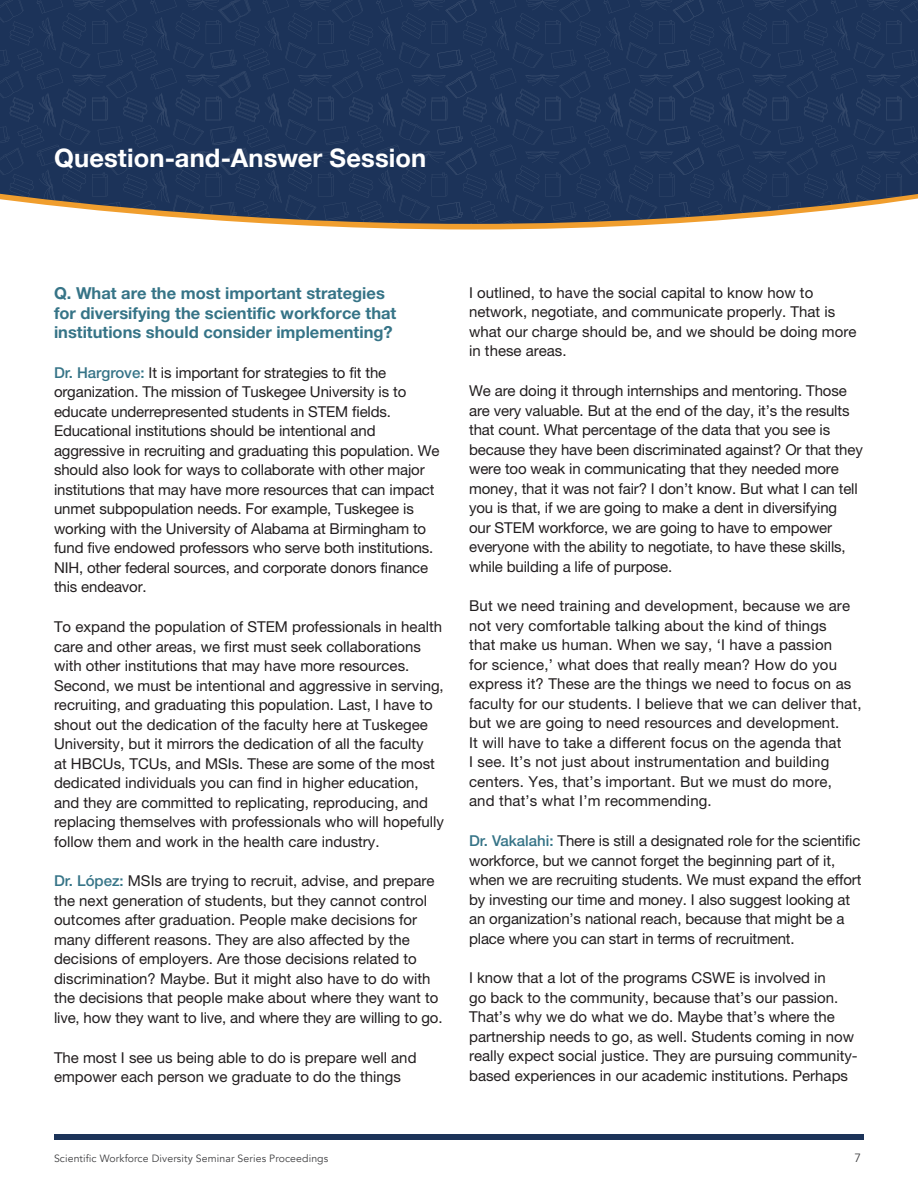
<style>
.page{position:relative;width:918px;height:1188px;background:#fff}
.page>*{position:absolute;margin:0;border:0;box-sizing:border-box;transform-origin:0 0}
.t1{font:700 25.5px "Helvetica Neue";letter-spacing:.005em;color:#fff}
.t2{font:700 16.5px/19.5px "Helvetica Neue LT Pro";color:#367487}
.t3{font:15px/19.5px "Helvetica Neue LT Pro";color:#221e1f}
.t4{font:12px "Avenir";color:#404042}
.t5{font:10.5px "Avenir";letter-spacing:.01em;color:#404042}
.s1{font-weight:500;color:#367487}
</style>
<div class="page">
<div style="left:54px;top:1134px;width:810px;height:5px;background:#1c3359"></div>
<svg style="left:278px;top:224px;width:384px;height:6px;fill:#f09e2e"></svg>
<svg style="left:0;top:0;width:918px;height:224px;background:#273c5e"></svg>
<h2 class="t1" style="left:54px;top:138px;width:374px">Question-and-Answer Session</h2>
<h3 class="t2" style="left:54px;top:283px;width:344px">Q. What are the most important strategies for diversifying the scientific workforce that institutions should consider implementing?</h3>
<p class="t3" style="left:54px;top:363px;width:387px"><span class="s1">Dr. Hargrove:</span> It is important for strategies to fit the organization. The mission of Tuskegee University is to educate underrepresented students in STEM fields.<br>Educational institutions should be intentional and aggressive in recruiting and graduating this population. We should also look for ways to collaborate with other major institutions that may have more resources that can impact unmet subpopulation needs. For example, Tuskegee is working with the University of Alabama at Birmingham to fund five endowed professors who serve both institutions.<br>NIH, other federal sources, and corporate donors finance this endeavor.</p>
<p class="t3" style="left:54px;top:617px;width:391px">To expand the population of STEM professionals in health care and other areas, we first must seek collaborations with other institutions that may have more resources.<br>Second, we must be intentional and aggressive in serving, recruiting, and graduating this population. Last, I have to shout out the dedication of the faculty here at Tuskegee University, but it mirrors the dedication of all the faculty<br>at HBCUs, TCUs, and MSIs. These are some of the most dedicated individuals you can find in higher education, and they are committed to replicating, reproducing, and replacing themselves with professionals who will hopefully follow them and work in the health care industry.</p>
<p class="t3" style="left:54px;top:871px;width:390px"><span class="s1">Dr. López:</span> MSIs are trying to recruit, advise, and prepare the next generation of students, but they cannot control outcomes after graduation. People make decisions for many different reasons. They are also affected by the decisions of employers. Are those decisions related to discrimination? Maybe. But it might also have to do with the decisions that people make about where they want to live, how they want to live, and where they are willing to go.</p>
<p class="t3" style="left:54px;top:1047px;width:364px">The most I see us being able to do is prepare well and empower each person we graduate to do the things</p>
<p class="t3" style="left:469px;top:283px;width:389px">I outlined, to have the social capital to know how to network, negotiate, and communicate properly. That is what our charge should be, and we should be doing more in these areas.</p>
<p class="t3" style="left:469px;top:381px;width:395px">We are doing it through internships and mentoring. Those are very valuable. But at the end of the day, it’s the results that count. What percentage of the data that you see is because they have been discriminated against? Or that they were too weak in communicating that they needed more money, that it was not fair? I don’t know. But what I can tell you is that, if we are going to make a dent in diversifying<br>our STEM workforce, we are going to have to empower everyone with the ability to negotiate, to have these skills, while building a life of purpose.</p>
<p class="t3" style="left:469px;top:596px;width:394px">But we need training and development, because we are not very comfortable talking about the kind of things<br>that make us human. When we say, ‘I have a passion<br>for science,’ what does that really mean? How do you express it? These are the things we need to focus on as faculty for our students. I believe that we can deliver that, but we are going to need resources and development.<br>It will have to take a different focus on the agenda that<br>I see. It’s not just about instrumentation and building centers. Yes, that’s important. But we must do more,<br>and that’s what I’m recommending.</p>
<p class="t3" style="left:469px;top:831px;width:394px"><span class="s1">Dr. Vakalahi:</span> There is still a designated role for the scientific workforce, but we cannot forget the beginning part of it, when we are recruiting students. We must expand the effort by investing our time and money. I also suggest looking at an organization’s national reach, because that might be a place where you can start in terms of recruitment.</p>
<p class="t3" style="left:469px;top:968px;width:390px">I know that a lot of the programs CSWE is involved in<br>go back to the community, because that’s our passion.<br>That’s why we do what we do. Maybe that’s where the partnership needs to go, as well. Students coming in now really expect social justice. They are pursuing community&shy;based experiences in our academic institutions. Perhaps</p>
<p class="t5" style="left:54px;top:1152px;width:276px">Scientific Workforce Diversity Seminar Series Proceedings</p>
<p class="t4" style="left:855px;top:1150px;width:8px">7</p>
</div>
